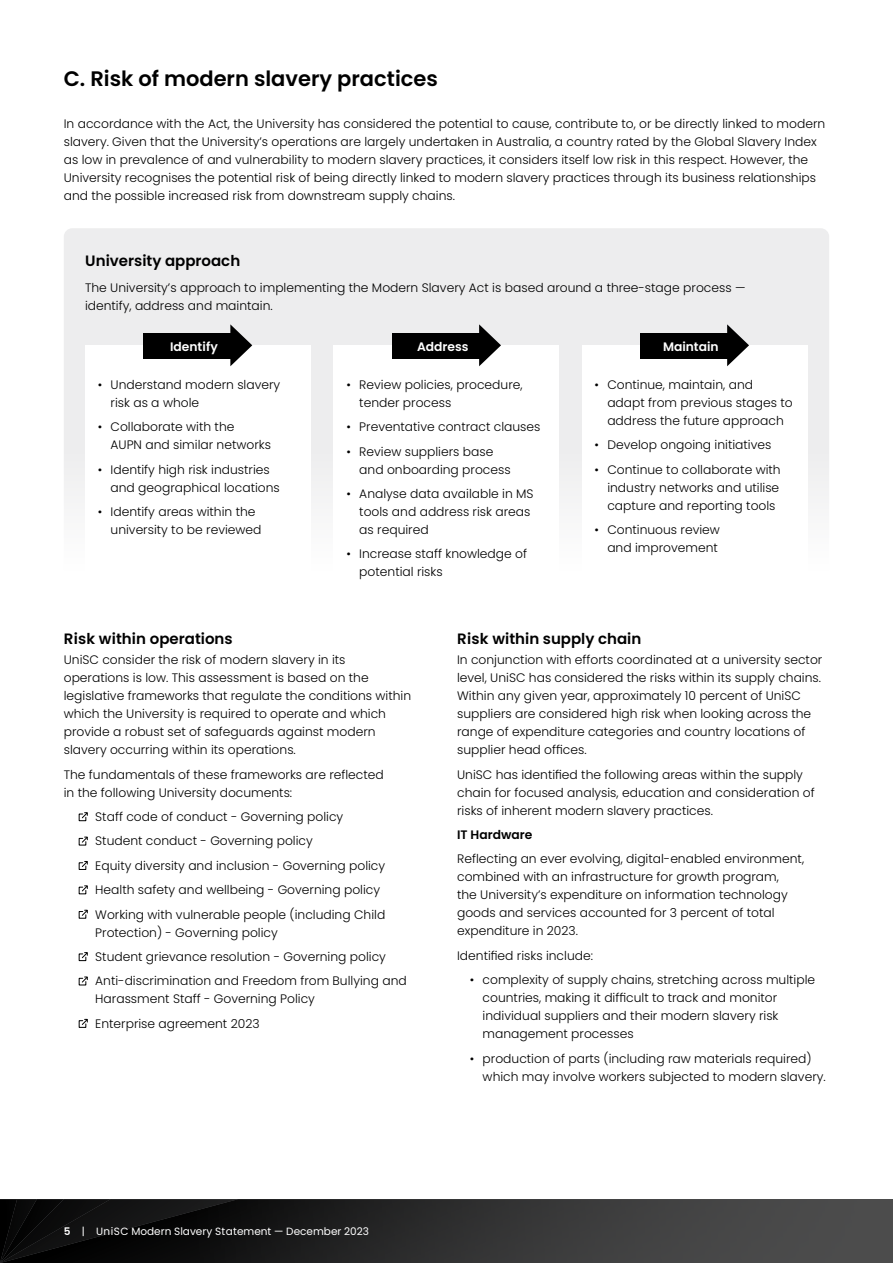
<style>
.page{position:relative;width:893px;height:1263px;background:#fff}
.page>*{position:absolute;margin:0;border:0;box-sizing:border-box;transform-origin:0 0}
.t1{font:600 21px "Poppins";color:#000}
.t2{font:600 15px "Poppins";color:#000}
.t3{font:300 12.3px/18px "Poppins";color:#000}
.t4{font:600 12.3px "Poppins";color:#fff}
.t5{font:600 12.3px "Poppins";color:#000}
.t6{font:10.5px "Poppins";color:#fff}
.s1{font-weight:600}
</style>
<div class="page">
<svg style="left:238px;top:1199px;width:655px;height:64px;background:#363636"></svg>
<svg style="left:0;top:1199px;width:238px;height:64px;background:#0b0b0c"></svg>
<div style="left:64px;top:228px;width:765px;height:370px;background:#ededee;border-radius:9px"></div>
<div style="left:85px;top:345px;width:225px;height:253px;background:#fff"></div>
<div style="left:334px;top:345px;width:225px;height:253px;background:#fff"></div>
<div style="left:582px;top:345px;width:225px;height:253px;background:#fff"></div>
<div style="left:143px;top:333px;width:91px;height:26px;background:#000"></div>
<svg style="left:230px;top:324px;width:22px;height:42px"></svg>
<div style="left:392px;top:333px;width:90px;height:26px;background:#000"></div>
<svg style="left:479px;top:324px;width:22px;height:42px"></svg>
<div style="left:640px;top:333px;width:90px;height:26px;background:#000"></div>
<svg style="left:727px;top:324px;width:22px;height:42px"></svg>
<svg style="left:78px;top:812px;width:10px;height:9px"></svg>
<svg style="left:78px;top:836px;width:10px;height:10px"></svg>
<svg style="left:78px;top:861px;width:10px;height:9px"></svg>
<svg style="left:78px;top:885px;width:10px;height:9px"></svg>
<svg style="left:78px;top:909px;width:10px;height:10px"></svg>
<svg style="left:78px;top:952px;width:10px;height:9px"></svg>
<svg style="left:78px;top:976px;width:10px;height:10px"></svg>
<svg style="left:78px;top:1019px;width:10px;height:9px"></svg>
<h1 class="t1" style="left:64px;top:66px;width:376px">C. Risk of modern slavery practices</h1>
<p class="t3" style="left:64px;top:114px;width:763px">In accordance with the Act, the University has considered the potential to cause, contribute to, or be directly linked to modern slavery. Given that the University’s operations are largely undertaken in Australia, a country rated by the Global Slavery Index as low in prevalence of and vulnerability to modern slavery practices, it considers itself low risk in this respect. However, the University recognises the potential risk of being directly linked to modern slavery practices through its business relationships and the possible increased risk from downstream supply chains.</p>
<p class="t2" style="left:85px;top:252px;width:157px">University approach</p>
<p class="t3" style="left:85px;top:279px;width:662px">The University’s approach to implementing the Modern Slavery Act is based around a three-stage process — identify, address and maintain.</p>
<p class="t4" style="left:170px;top:339px;width:49px">Identify</p>
<p class="t4" style="left:417px;top:339px;width:53px">Address</p>
<p class="t4" style="left:663px;top:339px;width:57px">Maintain</p>
<p class="t3" style="left:111px;top:376px;width:171px;text-indent:-13px">• Understand modern slavery risk as a whole</p>
<p class="t3" style="left:111px;top:418px;width:162px;text-indent:-13px">• Collaborate with the<br>AUPN and similar networks</p>
<p class="t3" style="left:111px;top:460px;width:171px;text-indent:-13px">• Identify high risk industries and geographical locations</p>
<p class="t3" style="left:111px;top:503px;width:153px;text-indent:-13px">• Identify areas within the university to be reviewed</p>
<p class="t3" style="left:607px;top:376px;width:187px;text-indent:-13px">• Continue, maintain, and adapt from previous stages to address the future approach</p>
<p class="t3" style="left:595px;top:436px;width:178px">• Develop ongoing initiatives</p>
<p class="t3" style="left:607px;top:460px;width:175px;text-align:justify;text-indent:-13px">• Continue to collaborate with industry networks and utilise capture and reporting tools</p>
<p class="t3" style="left:595px;top:521px;width:127px;text-align:right">• Continuous review and improvement</p>
<p class="t3" style="left:359px;top:376px;width:165px;text-indent:-13px">• Review policies, procedure, tender process</p>
<p class="t3" style="left:347px;top:418px;width:195px">• Preventative contract clauses</p>
<p class="t3" style="left:359px;top:442px;width:153px;text-indent:-13px">• Review suppliers base and onboarding process</p>
<p class="t3" style="left:359px;top:485px;width:176px;text-indent:-13px">• Analyse data available in MS tools and address risk areas as required</p>
<p class="t3" style="left:359px;top:545px;width:169px;text-indent:-13px">• Increase staff knowledge of potential risks</p>
<p class="t2" style="left:64px;top:630px;width:170px">Risk within operations</p>
<p class="t3" style="left:64px;top:651px;width:349px">UniSC consider the risk of modern slavery in its operations is low. This assessment is based on the legislative frameworks that regulate the conditions within which the University is required to operate and which provide a robust set of safeguards against modern slavery occurring within its operations.</p>
<p class="t3" style="left:64px;top:765px;width:322px">The fundamentals of these frameworks are reflected in the following University documents:</p>
<p class="t3" style="left:95px;top:805px;width:291px;line-height:24.5px">Staff code of conduct - Governing policy Student conduct - Governing policy<br>Equity diversity and inclusion - Governing policy Health safety and wellbeing - Governing policy Working with vulnerable people (including Child</p>
<p class="t3" style="left:95px;top:920px;width:313px;line-height:24.5px">Protection) - Governing policy<br>Student grievance resolution - Governing policy<br>Anti-discrimination and Freedom from Bullying and</p>
<p class="t3" style="left:95px;top:987px;width:221px;line-height:24.5px">Harassment Staff - Governing Policy<br>Enterprise agreement 2023</p>
<p class="t2" style="left:457px;top:630px;width:186px">Risk within supply chain</p>
<p class="t3" style="left:457px;top:651px;width:367px">In conjunction with efforts coordinated at a university sector level, UniSC has considered the risks within its supply chains.<br>Within any given year, approximately 10 percent of UniSC suppliers are considered high risk when looking across the range of expenditure categories and country locations of supplier head offices.</p>
<p class="t3" style="left:457px;top:765px;width:359px">UniSC has identified the following areas within the supply chain for focused analysis, education and consideration of risks of inherent modern slavery practices.</p>
<p class="t5" style="left:457px;top:828px;width:77px">IT Hardware</p>
<p class="t3" style="left:457px;top:850px;width:349px">Reflecting an ever evolving, digital-enabled environment, combined with an infrastructure for growth program,<br>the University’s expenditure on information technology goods and services accounted for 3 percent of total expenditure in 2023.</p>
<p class="t3" style="left:457px;top:946px;width:137px">Identified risks include:</p>
<p class="t3" style="left:483px;top:971px;width:334px;text-indent:-13px">• complexity of supply chains, stretching across multiple countries, making it difficult to track and monitor individual suppliers and their modern slavery risk management processes</p>
<p class="t3" style="left:483px;top:1049px;width:345px;text-indent:-13px">• production of parts (including raw materials required) which may involve workers subjected to modern slavery.</p>
<p class="t6" style="left:64px;top:1225px;width:307px"><span class="s1">5</span> | UniSC Modern Slavery Statement — December 2023</p>
</div>
